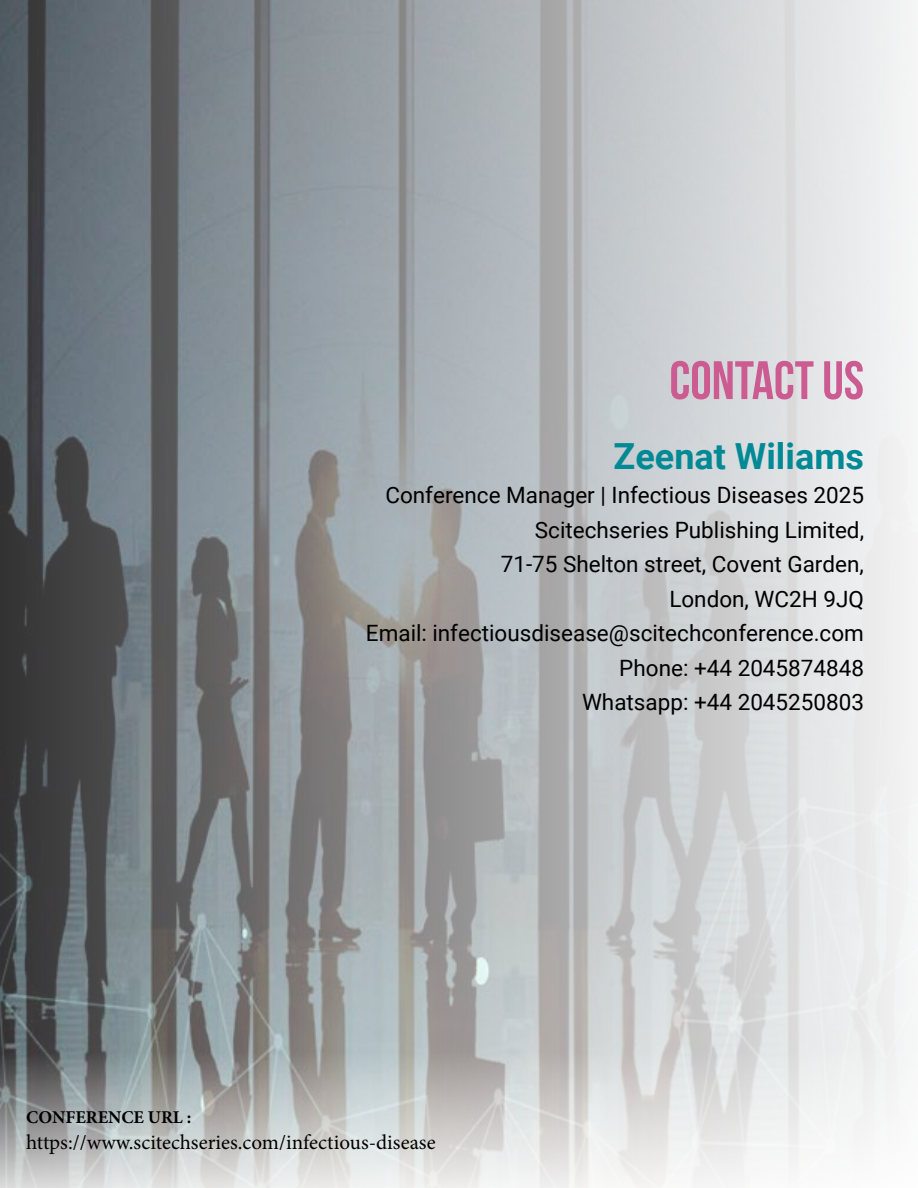
<style>
.page{position:relative;width:918px;height:1188px;background:#fff}
.page>*{position:absolute;margin:0;border:0;box-sizing:border-box;transform-origin:0 0}
.t1{font:54px "Bebas Neue";color:#cb5b91}
.t2{font:700 36px "Roboto";color:#018a95}
.t3{font:22.5px/34.5px "Roboto";color:#000;text-align:right}
.t4{font:21px "Minion Pro";color:#000}
.t5{font:700 18px "Minion Pro";color:#000}
</style>
<div class="page">
<img style="left:0;top:0;width:917px;height:1188px">
<h1 class="t1" style="left:669px;top:351px;width:196px">CONTACT US</h1>
<p class="t5" style="left:26px;top:1105px;width:167px">CONFERENCE URL :</p>
<h2 class="t2" style="left:614px;top:431px;width:252px">Zeenat Wiliams</h2>
<p class="t3" style="left:366px;top:477px;width:500px">Conference Manager | Infectious Diseases 2025<br>Scitechseries Publishing Limited,<br>71-75 Shelton street, Covent Garden,<br>London, WC2H 9JQ<br>Email: infectiousdisease@scitechconference.com Phone: +44 2045874848<br>Whatsapp: +44 2045250803</p>
<p class="t4" style="left:26px;top:1128px;width:411px">https://www.scitechseries.com/infectious-disease</p>
</div>
